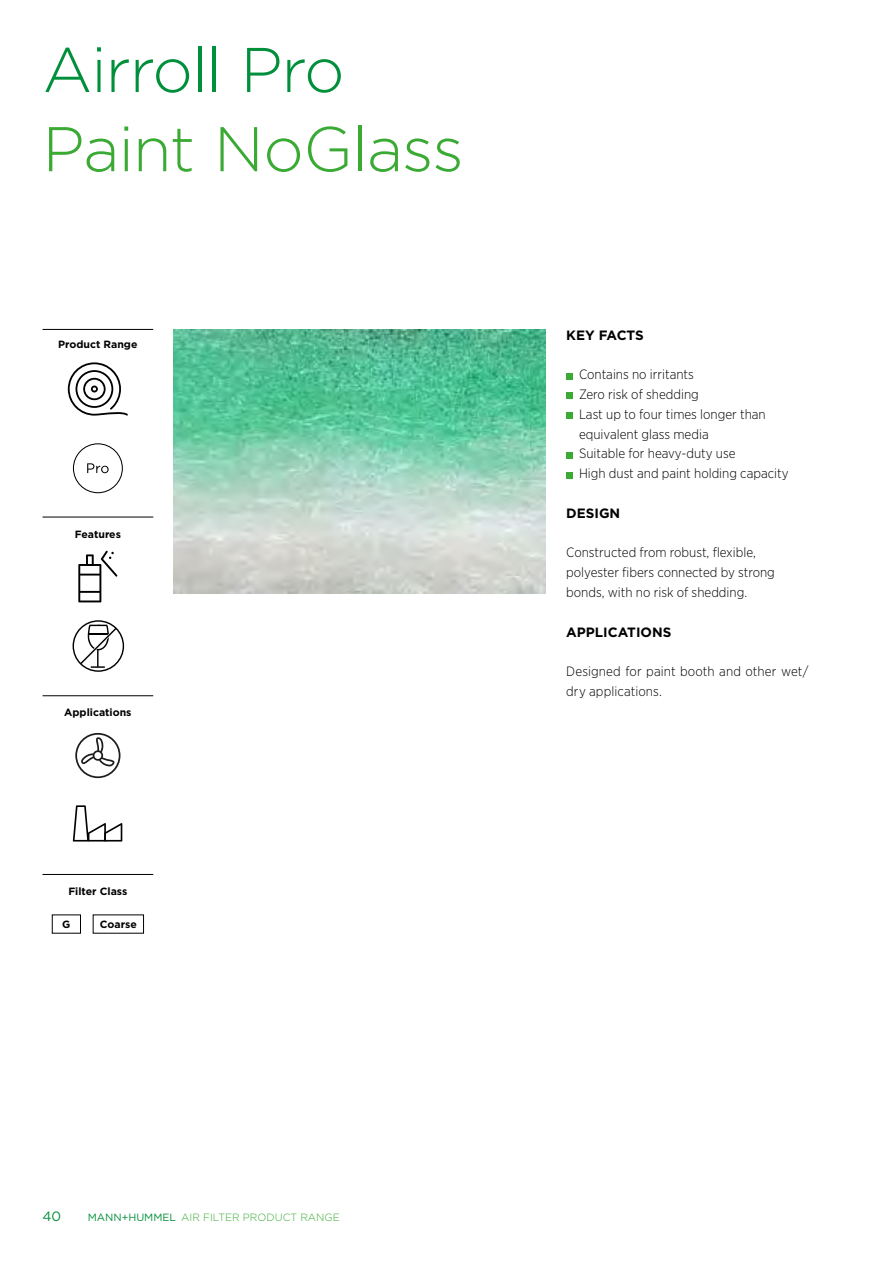
<style>
.page{position:relative;width:893px;height:1263px;background:#fff}
.page>*{position:absolute;margin:0;border:0;box-sizing:border-box;transform-origin:0 0}
.t1{font:300 63px "Gotham";letter-spacing:-.015em;color:#3aaa35}
.t2{font:300 63px "Gotham";letter-spacing:-.02em;color:#008f3a}
.t3{font:300 13.5px/19.8px "Gotham Narrow";color:#000}
.t4{font:700 13.5px "Gotham";color:#000}
.t5{font:13.5px "Gotham";color:#008f3a}
.t6{font:700 10.5px "Gotham";color:#000}
.t7{font:300 10.5px "Gotham";color:#3aaa35}
.s1{font-weight:400;color:#008f3a}
</style>
<div class="page">
<hr style="left:43px;top:329px;width:110px;height:1px;background:#000">
<hr style="left:43px;top:517px;width:110px;height:1px;background:#000">
<hr style="left:43px;top:695px;width:110px;height:1px;background:#000">
<hr style="left:43px;top:874px;width:110px;height:1px;background:#000">
<img style="left:174px;top:330px;width:372px;height:264px">
<svg style="left:566px;top:373px;width:6px;height:6px"></svg>
<svg style="left:566px;top:393px;width:6px;height:6px"></svg>
<svg style="left:566px;top:413px;width:6px;height:6px"></svg>
<svg style="left:566px;top:452px;width:6px;height:6px"></svg>
<svg style="left:566px;top:472px;width:6px;height:6px"></svg>
<svg style="left:68px;top:362px;width:60px;height:54px"></svg>
<svg style="left:73px;top:805px;width:49px;height:36px"></svg>
<svg style="left:75px;top:733px;width:45px;height:45px"></svg>
<svg style="left:73px;top:620px;width:51px;height:52px"></svg>
<svg style="left:78px;top:551px;width:39px;height:51px"></svg>
<svg style="left:73px;top:443px;width:50px;height:50px"></svg>
<h1 class="t2" style="left:43px;top:30px;width:303px">Airroll Pro</h1>
<h1 class="t1" style="left:43px;top:109px;width:423px">Paint NoGlass</h1>
<p class="t6" style="left:58px;top:337px;width:81px">Product Range</p>
<p class="t6" style="left:75px;top:527px;width:48px">Features</p>
<p class="t6" style="left:64px;top:705px;width:69px">Applications</p>
<p class="t6" style="left:68px;top:884px;width:60px">Filter Class</p>
<p class="t6" style="left:62px;top:917px;width:10px">G</p>
<p class="t6" style="left:100px;top:917px;width:38px">Coarse</p>
<p class="t4" style="left:566px;top:326px;width:79px">KEY FACTS</p>
<p class="t3" style="left:579px;top:364px;width:211px">Contains no irritants<br>Zero risk of shedding<br>Last up to four times longer than equivalent glass media<br>Suitable for heavy-duty use<br>High dust and paint holding capacity</p>
<p class="t4" style="left:566px;top:504px;width:56px">DESIGN</p>
<p class="t3" style="left:566px;top:542px;width:210px">Constructed from robust, flexible, polyester fibers connected by strong bonds, with no risk of shedding.</p>
<p class="t4" style="left:566px;top:623px;width:107px">APPLICATIONS</p>
<p class="t3" style="left:566px;top:661px;width:244px">Designed for paint booth and other wet/ dry applications.</p>
<p class="t5" style="left:43px;top:1207px;width:20px">40</p>
<p class="t7" style="left:88px;top:1210px;width:253px"><span class="s1">MANN+HUMMEL</span> AIR FILTER PRODUCT RANGE</p>
</div>
